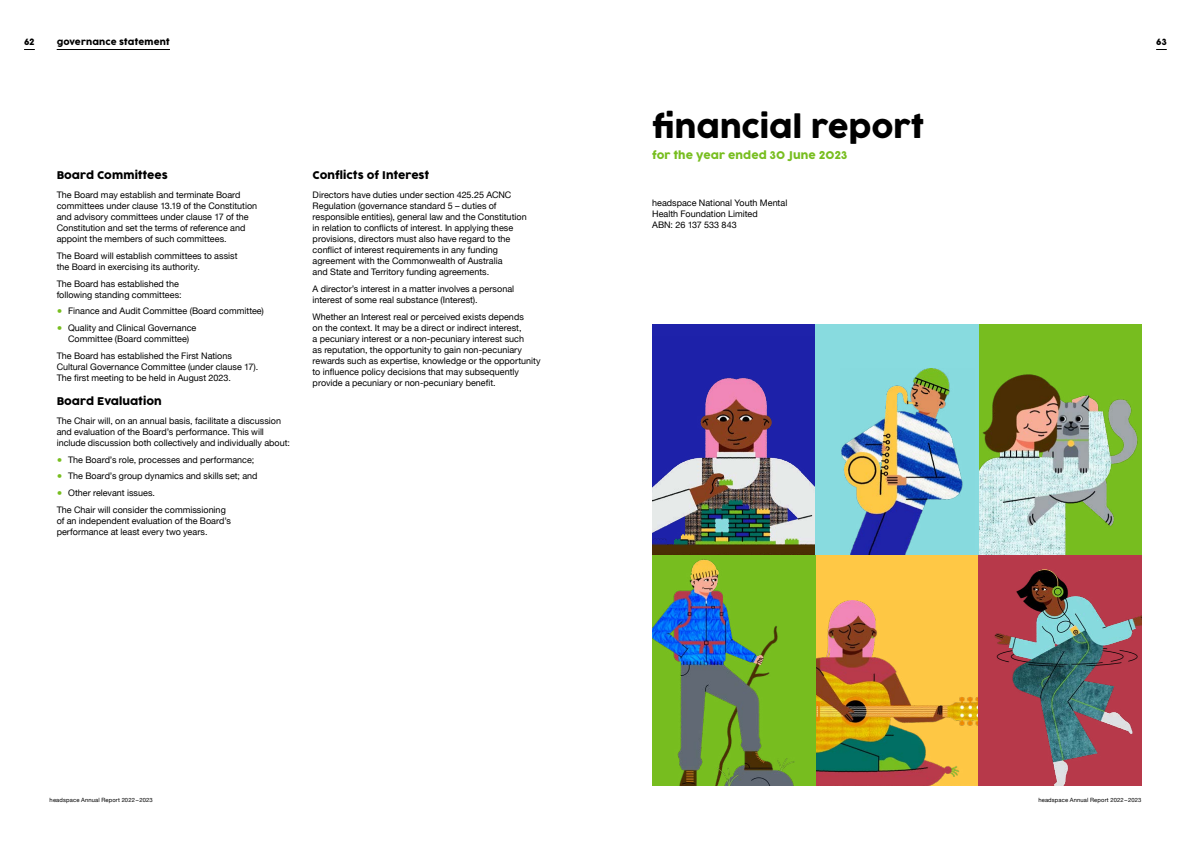
<style>
.page{position:relative;width:1191px;height:842px;background:#fff}
.page>*{position:absolute;margin:0;border:0;box-sizing:border-box;transform-origin:0 0}
.t1{font:30px "Cocogoose Pro";letter-spacing:-.005em;color:#000}
.t2{font:10.5px "Cocogoose Pro";letter-spacing:.005em;color:#000}
.t3{font:10.5px "Cocogoose Pro";color:#78be20}
.t4{font:9px/11px "Helvetica Neue";color:#000}
.t5{font:8.5px "Cocogoose Pro";letter-spacing:.015em;color:#000}
.t6{font:5.8px "Helvetica Neue";letter-spacing:.025em;color:#000}
.s1{color:#78be20}
</style>
<div class="page">
<img style="left:978px;top:324px;width:163px;height:231px">
<div style="left:652px;top:324px;width:163px;height:231px;background:#1e22aa"></div>
<img style="left:652px;top:378px;width:163px;height:177px">
<div style="left:815px;top:324px;width:163px;height:231px;background:#88dbdf"></div>
<img style="left:841px;top:369px;width:122px;height:186px">
<div style="left:815px;top:555px;width:163px;height:230px;background:#ffc845"></div>
<img style="left:815px;top:600px;width:163px;height:185px">
<img style="left:978px;top:557px;width:163px;height:228px">
<svg style="left:652px;top:555px;width:163px;height:230px;background:#699f43"></svg>
<hr style="left:57px;top:49px;width:113px;height:1px;background:#000">
<p class="t5" style="left:24px;top:36px;width:12px">62</p>
<p class="t5" style="left:57px;top:36px;width:115px">governance statement</p>
<p class="t5" style="left:1156px;top:36px;width:12px">63</p>
<p class="t2" style="left:57px;top:168px;width:113px">Board Committees</p>
<p class="t4" style="left:57px;top:190px;width:202px">The Board may establish and terminate Board committees under clause 13.19 of the Constitution and advisory committees under clause 17 of the Constitution and set the terms of reference and appoint the members of such committees.</p>
<p class="t4" style="left:57px;top:251px;width:182px">The Board will establish committees to assist the Board in exercising its authority.</p>
<p class="t4" style="left:57px;top:278px;width:126px">The Board has established the following standing committees:</p>
<p class="t4" style="left:57px;top:306px;width:209px"><span class="s1">●</span> Finance and Audit Committee (Board committee)</p>
<p class="t4" style="left:57px;top:323px;width:141px;text-align:center"><span class="s1">●</span> Quality and Clinical Governance<br>Committee (Board committee)</p>
<p class="t4" style="left:57px;top:350px;width:203px">The Board has established the First Nations<br>Cultural Governance Committee (under clause 17).<br>The first meeting to be held in August 2023.</p>
<p class="t2" style="left:57px;top:394px;width:107px">Board Evaluation</p>
<p class="t4" style="left:57px;top:416px;width:235px">The Chair will, on an annual basis, facilitate a discussion and evaluation of the Board’s performance. This will include discussion both collectively and individually about:</p>
<p class="t4" style="left:57px;top:455px;width:199px"><span class="s1">●</span> The Board’s role, processes and performance;</p>
<p class="t4" style="left:57px;top:471px;width:202px"><span class="s1">●</span> The Board’s group dynamics and skills set; and</p>
<p class="t4" style="left:57px;top:485px;width:171px;line-height:16.7px"><span class="s1">●</span> Other relevant issues.<br>The Chair will consider the commissioning</p>
<p class="t4" style="left:57px;top:516px;width:176px">of an independent evaluation of the Board’s performance at least every two years.</p>
<p class="t2" style="left:313px;top:168px;width:118px">Conflicts of Interest</p>
<p class="t4" style="left:313px;top:190px;width:215px">Directors have duties under section 425.25 ACNC Regulation (governance standard 5 – duties of responsible entities), general law and the Constitution in relation to conflicts of interest. In applying these provisions, directors must also have regard to the conflict of interest requirements in any funding agreement with the Commonwealth of Australia<br>and State and Territory funding agreements.</p>
<p class="t4" style="left:313px;top:284px;width:203px">A director’s interest in a matter involves a personal interest of some real substance (Interest).</p>
<p class="t4" style="left:313px;top:311px;width:229px">Whether an Interest real or perceived exists depends<br>on the context. It may be a direct or indirect interest,<br>a pecuniary interest or a non-pecuniary interest such<br>as reputation, the opportunity to gain non-pecuniary rewards such as expertise, knowledge or the opportunity to influence policy decisions that may subsequently provide a pecuniary or non-pecuniary benefit.</p>
<h1 class="t1" style="left:652px;top:107px;width:274px">financial report</h1>
<p class="t3" style="left:652px;top:148px;width:197px">for the year ended 30 June 2023</p>
<p class="t4" style="left:652px;top:197px;width:137px">headspace National Youth Mental<br>Health Foundation Limited<br>ABN: 26 137 533 843</p>
<p class="t6" style="left:50px;top:796px;width:104px">headspace Annual Report 2022–2023</p>
<p class="t6" style="left:1038px;top:796px;width:104px">headspace Annual Report 2022–2023</p>
</div>
